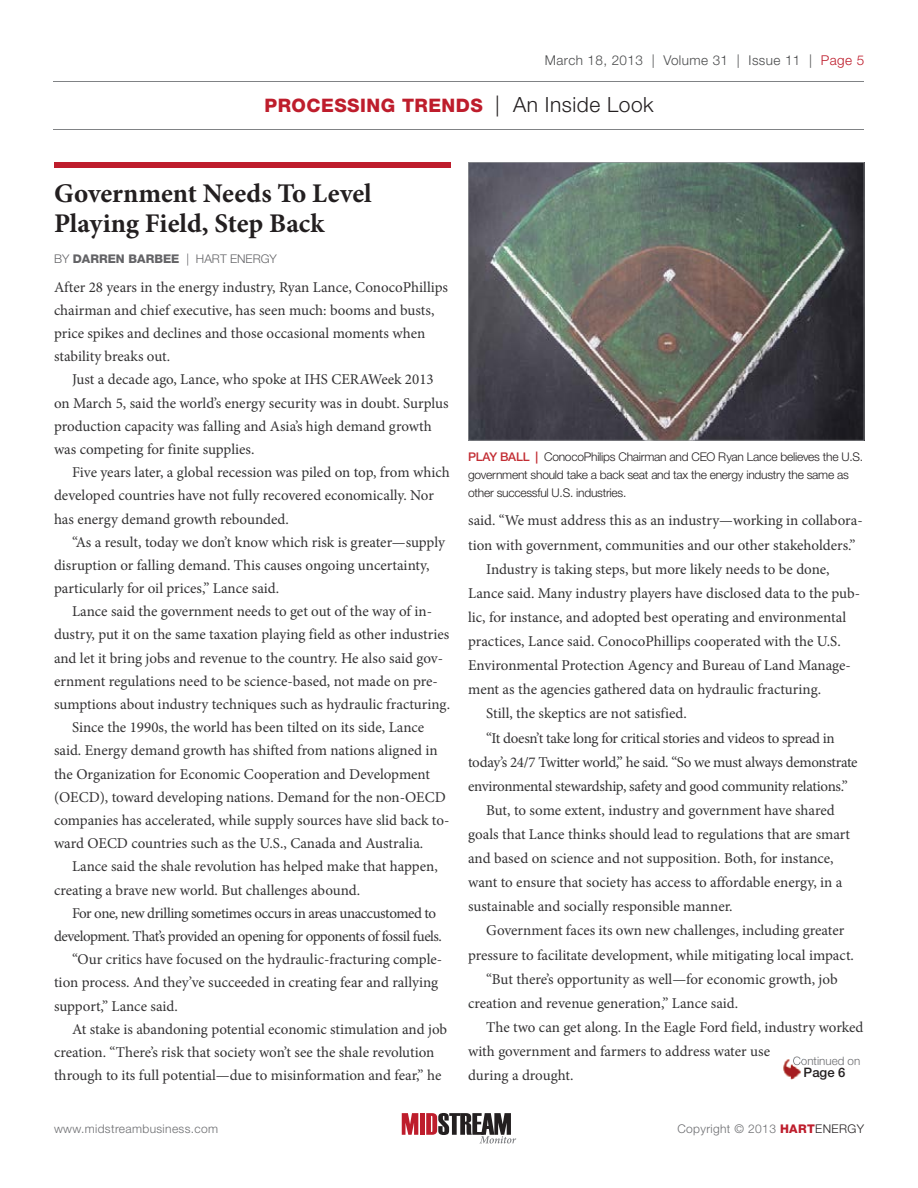
<style>
.page{position:relative;width:918px;height:1188px;background:#fff}
.page>*{position:absolute;margin:0;border:0;box-sizing:border-box;transform-origin:0 0}
.t1{font:700 27px/30.8px "Minion Pro";color:#231f20}
.t2{font:800 18.6px "Helvetica Neue";letter-spacing:.025em;color:#be1d2c}
.t3{font:15px/23.2px "Minion Pro";letter-spacing:-.005em;color:#333233}
.t4{font:15px "Minion Pro";letter-spacing:-.025em;color:#333233}
.t5{font:15px "Minion Pro";letter-spacing:-.035em;color:#333233}
.t6{font:15px "Minion Pro";letter-spacing:-.03em;color:#333233}
.t7{font:300 13.5px "Helvetica Neue";letter-spacing:.03em;color:#4b4c4d}
.t8{font:500 13.05px "Helvetica Neue";color:#231f20}
.t9{font:300 12px/18px "Helvetica Neue";letter-spacing:-.02em;color:#231f20}
.t10{font:300 12px "Helvetica Neue";letter-spacing:.03em;color:#6c6d70}
.t11{font:300 12px "Helvetica Neue";color:#636366}
.t12{font:300 11.55px "Helvetica Neue";color:#6c6d70}
.s1{color:#be1d2c}
.s2{font-weight:300;font-size:21px;color:#231f20}
.s3{font-weight:800}
.s4{font-weight:500;color:#c22d33}
.s5{font-weight:800;color:#be1d2c}
.s6{color:#231f20}
</style>
<div class="page">
<hr style="left:54px;top:81px;width:810px;height:1px;background:#808285">
<hr style="left:54px;top:129px;width:810px;height:1px;background:#808285">
<svg style="left:402px;top:1113px;width:16px;height:22px"></svg>
<div style="left:420px;top:1113px;width:5px;height:22px;background:#be1d2c"></div>
<svg style="left:426px;top:1113px;width:90px;height:30px"></svg>
<div style="left:54px;top:162px;width:396px;height:6px;background:#be1d2c"></div>
<svg style="left:468px;top:162px;width:396px;height:279px;background:#5c625f"></svg>
<img style="left:783px;top:1059px;width:18px;height:21px">
<svg style="left:793px;top:1059px;width:10px;height:6px"></svg>
<p class="t7" style="left:545px;top:52px;width:321px">March 18, 2013 | Volume 31 | Issue 11 | <span class="s1">Page 5</span></p>
<p class="t2" style="left:265px;top:94px;width:391px">PROCESSING TRENDS <span class="s2">| An Inside Look</span></p>
<h1 class="t1" style="left:54px;top:177px;width:319px">Government Needs To Level<br>Playing Field, Step Back</h1>
<p class="t11" style="left:54px;top:252px;width:224px">BY <span class="s3">DARREN BARBEE</span> | HART ENERGY</p>
<p class="t3" style="left:54px;top:275px;width:396px">After 28 years in the energy industry, Ryan Lance, ConocoPhillips chairman and chief executive, has seen much: booms and busts, price spikes and declines and those occasional moments when stability breaks out.</p>
<p class="t3" style="left:54px;top:368px;width:396px;text-indent:18px">Just a decade ago, Lance, who spoke at IHS CERAWeek 2013 on March 5, said the world’s energy security was in doubt. Surplus production capacity was falling and Asia’s high demand growth was competing for finite supplies.</p>
<p class="t3" style="left:54px;top:461px;width:397px;text-indent:18px">Five years later, a global recession was piled on top, from which developed countries have not fully recovered economically. Nor has energy demand growth rebounded.</p>
<p class="t3" style="left:54px;top:530px;width:392px;text-indent:18px">“As a result, today we don’t know which risk is greater—supply disruption or falling demand. This causes ongoing uncertainty, particularly for oil prices,” Lance said.</p>
<p class="t3" style="left:72px;top:600px;width:362px">Lance said the government needs to get out of the way of in-</p>
<p class="t3" style="left:54px;top:623px;width:397px">dustry, put it on the same taxation playing field as other industries</p>
<p class="t3" style="left:54px;top:646px;width:391px">and let it bring jobs and revenue to the country. He also said gov-</p>
<p class="t3" style="left:54px;top:670px;width:385px">ernment regulations need to be science-based, not made on pre-</p>
<p class="t3" style="left:54px;top:693px;width:398px">sumptions about industry techniques such as hydraulic fracturing.</p>
<p class="t3" style="left:72px;top:716px;width:354px">Since the 1990s, the world has been tilted on its side, Lance</p>
<p class="t3" style="left:54px;top:739px;width:385px">said. Energy demand growth has shifted from nations aligned in</p>
<p class="t3" style="left:54px;top:762px;width:378px">the Organization for Economic Cooperation and Development</p>
<p class="t3" style="left:54px;top:785px;width:393px">(OECD), toward developing nations. Demand for the non-OECD</p>
<p class="t3" style="left:54px;top:809px;width:397px">companies has accelerated, while supply sources have slid back to-</p>
<p class="t3" style="left:54px;top:832px;width:371px">ward OECD countries such as the U.S., Canada and Australia.</p>
<p class="t3" style="left:72px;top:855px;width:367px">Lance said the shale revolution has helped make that happen,</p>
<p class="t3" style="left:54px;top:878px;width:308px">creating a brave new world. But challenges abound.</p>
<p class="t6" style="left:72px;top:903px;width:366px">For one, new drilling sometimes occurs in areas unaccustomed to</p>
<p class="t5" style="left:54px;top:926px;width:390px">development. That’s provided an opening for opponents of fossil fuels.</p>
<p class="t3" style="left:72px;top:948px;width:372px">“Our critics have focused on the hydraulic-fracturing comple-</p>
<p class="t3" style="left:54px;top:971px;width:386px">tion process. And they’ve succeeded in creating fear and rallying</p>
<p class="t3" style="left:54px;top:994px;width:125px">support,” Lance said.</p>
<p class="t3" style="left:72px;top:1017px;width:377px">At stake is abandoning potential economic stimulation and job</p>
<p class="t3" style="left:54px;top:1041px;width:382px">creation. “There’s risk that society won’t see the shale revolution</p>
<p class="t3" style="left:54px;top:1064px;width:389px">through to its full potential—due to misinformation and fear,” he</p>
<p class="t9" style="left:468px;top:447px;width:397px"><span class="s4">PLAY BALL |</span> ConocoPhilips Chairman and CEO Ryan Lance believes the U.S. government should take a back seat and tax the energy industry the same as other successful U.S. industries.</p>
<p class="t3" style="left:468px;top:509px;width:396px">said. “We must address this as an industry—working in collabora-</p>
<p class="t3" style="left:468px;top:533px;width:389px">tion with government, communities and our other stakeholders.”</p>
<p class="t3" style="left:486px;top:557px;width:345px">Industry is taking steps, but more likely needs to be done,</p>
<p class="t3" style="left:468px;top:581px;width:393px">Lance said. Many industry players have disclosed data to the pub-</p>
<p class="t3" style="left:468px;top:606px;width:380px">lic, for instance, and adopted best operating and environmental</p>
<p class="t3" style="left:468px;top:630px;width:374px">practices, Lance said. ConocoPhillips cooperated with the U.S.</p>
<p class="t3" style="left:468px;top:654px;width:384px">Environmental Protection Agency and Bureau of Land Manage-</p>
<p class="t3" style="left:468px;top:678px;width:355px">ment as the agencies gathered data on hydraulic fracturing.</p>
<p class="t3" style="left:486px;top:702px;width:202px">Still, the skeptics are not satisfied.</p>
<p class="t3" style="left:486px;top:726px;width:350px">“It doesn’t take long for critical stories and videos to spread in</p>
<p class="t4" style="left:468px;top:752px;width:391px">today’s 24/7 Twitter world,” he said. “So we must always demonstrate</p>
<p class="t4" style="left:468px;top:776px;width:381px">environmental stewardship, safety and good community relations.”</p>
<p class="t3" style="left:486px;top:799px;width:350px">But, to some extent, industry and government have shared</p>
<p class="t3" style="left:468px;top:823px;width:384px">goals that Lance thinks should lead to regulations that are smart</p>
<p class="t3" style="left:468px;top:847px;width:367px">and based on science and not supposition. Both, for instance,</p>
<p class="t3" style="left:468px;top:871px;width:376px">want to ensure that society has access to affordable energy, in a</p>
<p class="t3" style="left:468px;top:895px;width:266px">sustainable and socially responsible manner.</p>
<p class="t3" style="left:486px;top:919px;width:360px">Government faces its own new challenges, including greater</p>
<p class="t3" style="left:468px;top:943px;width:387px">pressure to facilitate development, while mitigating local impact.</p>
<p class="t3" style="left:486px;top:967px;width:353px">“But there’s opportunity as well—for economic growth, job</p>
<p class="t3" style="left:468px;top:991px;width:271px">creation and revenue generation,” Lance said.</p>
<p class="t3" style="left:486px;top:1016px;width:379px">The two can get along. In the Eagle Ford field, industry worked</p>
<p class="t3" style="left:468px;top:1040px;width:303px">with government and farmers to address water use</p>
<p class="t3" style="left:468px;top:1064px;width:107px">during a drought.</p>
<p class="t12" style="left:793px;top:1054px;width:69px">Continued on</p>
<p class="t8" style="left:804px;top:1065px;width:43px">Page 6</p>
<p class="t10" style="left:54px;top:1122px;width:166px">www.midstreambusiness.com</p>
<p class="t10" style="left:677px;top:1122px;width:188px">Copyright © 2013 <span class="s5">HART</span><span class="s6">ENERGY</span></p>
</div>
